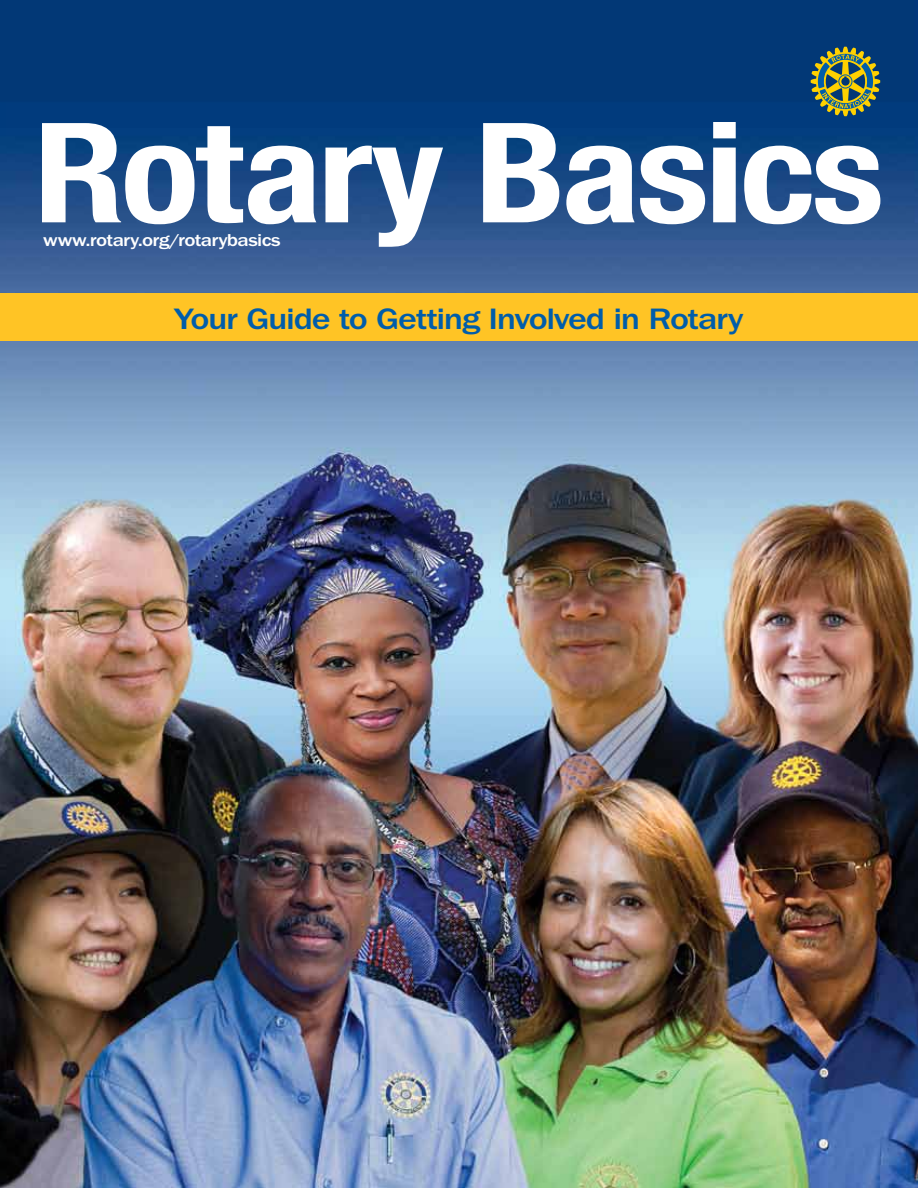
<style>
.page{position:relative;width:918px;height:1188px;background:#fff}
.page>*{position:absolute;margin:0;border:0;box-sizing:border-box;transform-origin:0 0}
.t1{font:700 condensed 139.05px "Helvetica Neue LT Std";letter-spacing:-.025em;color:#fff;scale:1.18 1}
.t2{font:500 30.6px "ITC Franklin Gothic Std";letter-spacing:-.04em;color:#005daa;scale:1.18 1}
.t3{font:500 17.85px "ITC Franklin Gothic Std";letter-spacing:-.03em;color:#fff;scale:1.18 1}
</style>
<div class="page">
<img style="left:0;top:0;width:918px;height:1188px">
<svg style="left:811px;top:47px;width:69px;height:69px;background:#657a50"></svg>
<div style="left:0;top:294px;width:918px;height:47px;background:#ffc425"></div>
<h1 class="t1" style="left:34px;top:89px;width:722px">Rotary Basics</h1>
<p class="t3" style="left:43px;top:230px;width:203px">www.rotary.org/rotarybasics</p>
<p class="t2" style="left:174px;top:302px;width:484px">Your Guide to Getting Involved in Rotary</p>
</div>
